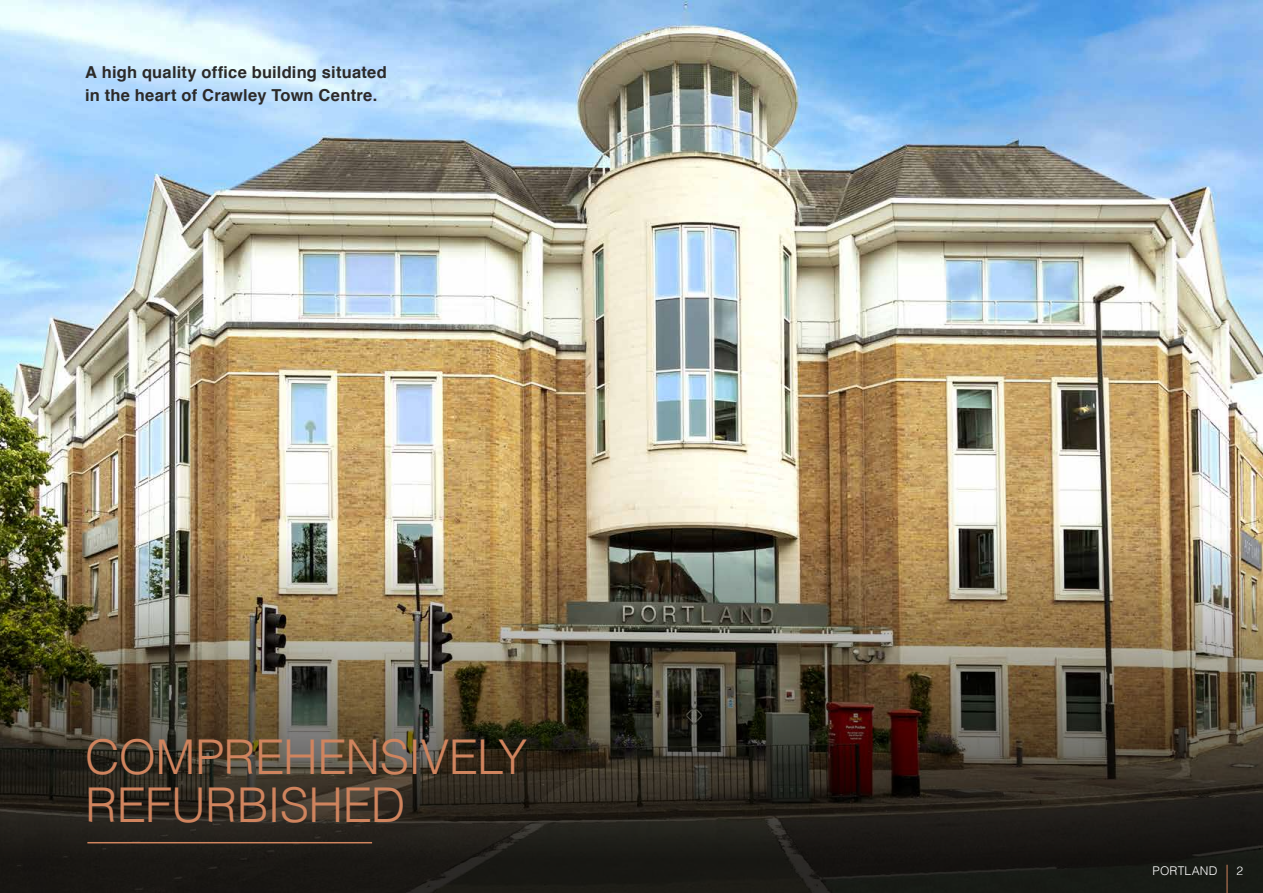
<style>
.page{position:relative;width:1263px;height:893px;background:#fff}
.page>*{position:absolute;margin:0;border:0;box-sizing:border-box;transform-origin:0 0}
.t1{font:300 48px/48px "Helvetica";letter-spacing:-.015em;color:#d0845e}
.t2{font:700 16.5px/22.5px "Helvetica";letter-spacing:.01em;color:#2c2a29}
.t3{font:300 12px "Helvetica";letter-spacing:.015em;color:#fff}
</style>
<div class="page">
<img style="left:0;top:0;width:1263px;height:506px">
<img style="left:0;top:506px;width:1263px;height:387px">
<hr style="left:87px;top:842px;width:285px;height:1px;background:#d0845e">
<svg style="left:1227px;top:865px;width:1px;height:28px"></svg>
<p class="t2" style="left:85px;top:61px;width:303px">A high quality office building situated in the heart of Crawley Town Centre.</p>
<h1 class="t1" style="left:85px;top:730px;width:444px">COMPREHENSIVELY<br>REFURBISHED</h1>
<p class="t3" style="left:1152px;top:861px;width:66px">PORTLAND</p>
<p class="t3" style="left:1236px;top:861px;width:8px">2</p>
</div>
